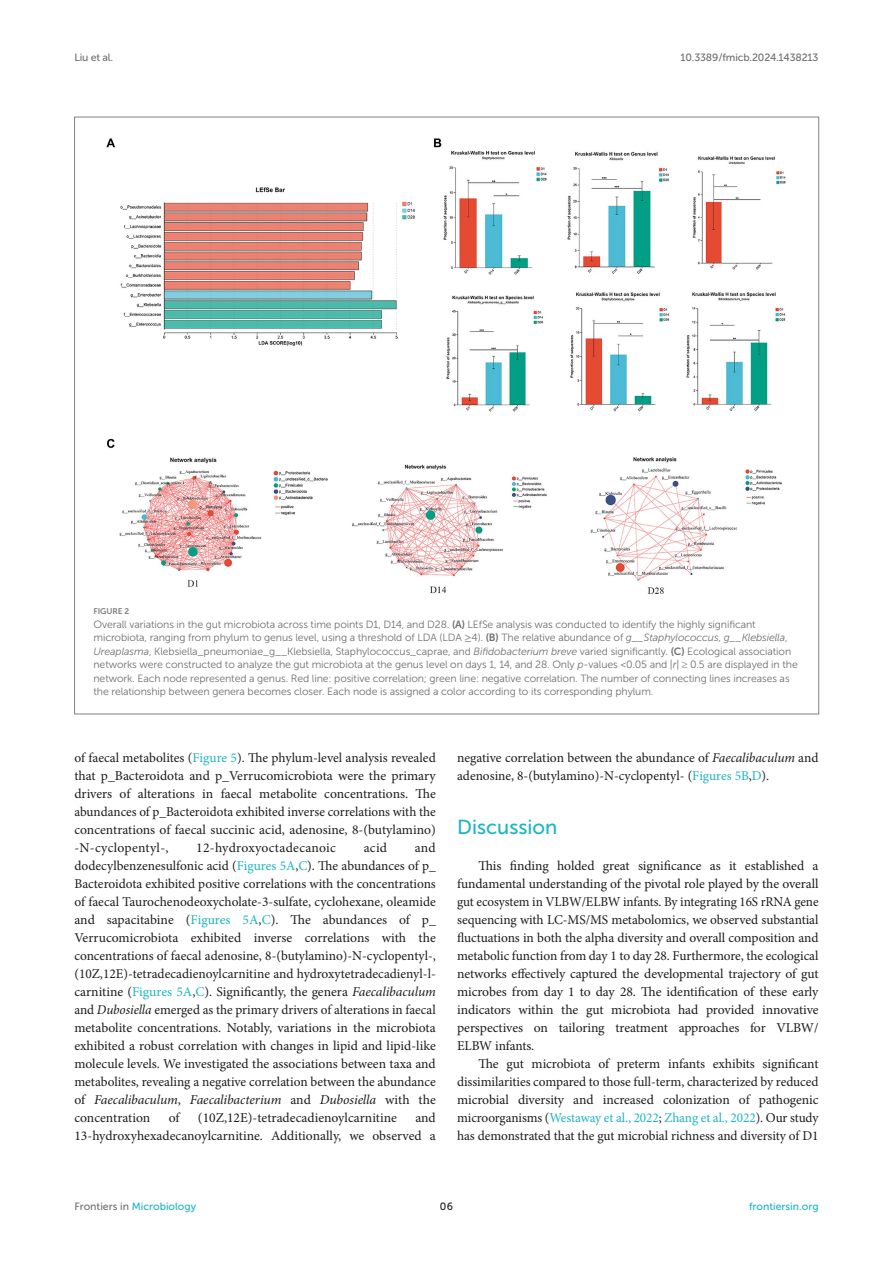
<style>
.page{position:relative;width:893px;height:1263px;background:#fff}
.page>*{position:absolute;margin:0;border:0;box-sizing:border-box;transform-origin:0 0}
.HEAD_1{font:20.25px "Museo Sans 500";color:#1db5c3}
.TEXT_FLUSH{font:13.5px/18px "Minion Pro";color:#1b1c1b;text-align:justify}
.TEXT{font:13.5px/18px "Minion Pro";letter-spacing:-.005em;color:#1b1c1b;text-align:justify}
.TEXT_FLUSH-2{font:13.5px "Minion Pro";letter-spacing:.02em;color:#1b1c1b}
.FIG_LEG{font:10.5px/13.5px "Museo Sans 300";letter-spacing:-.01em;color:#706f70}
.t1{font:10.5px "Museo Sans 500";color:#1db5c3}
.t2{font:10.5px "Museo Sans 500";letter-spacing:-.015em;color:#706f70}
.t3{font:10.5px "Museo Sans 500";color:#1b1c1b}
.FIG_HD{font:8.25px "Museo Sans 700";letter-spacing:-.01em;color:#7e7f7f}
.s1{font-family:"Museo Sans 700"}
.s2{font-family:"STIX General"}
.s3{font-style:italic}
.s4{color:#1db5c3}
.s5{color:#706f70}
</style>
<div class="page">
<img style="left:106px;top:138px;width:680px;height:456px">
<p class="t2" style="left:74px;top:51px;width:40px">Liu et al.</p>
<p class="t2" style="left:681px;top:51px;width:139px">10.3389/fmicb.2024.1438213</p>
<p class="FIG_HD" style="left:94px;top:607px;width:37px">FIGURE 2</p>
<p class="FIG_LEG" style="left:94px;top:617px;width:706px">Overall variations in the gut microbiota across time points D1, D14, and D28. <span class="s1">(A)</span> LEfSe analysis was conducted to identify the highly significant microbiota, ranging from phylum to genus level, using a threshold of LDA (LDA <span class="s2">≥</span>4). <span class="s1">(B)</span> The relative abundance of <span class="s3">g__Staphylococcus</span>, <span class="s3">g__Klebsiella</span>, <span class="s3">Ureaplasma</span>, Klebsiella_pneumoniae_g__Klebsiella, Staphylococcus_caprae, and <span class="s3">Bifidobacterium breve</span> varied significantly. <span class="s1">(C)</span> Ecological association networks were constructed to analyze the gut microbiota at the genus level on days 1, 14, and 28. Only <span class="s3">p</span>-values &lt;0.05 and |<span class="s3">r</span>| ≥ 0.5 are displayed in the network. Each node represented a genus. Red line: positive correlation; green line: negative correlation. The number of connecting lines increases as the relationship between genera becomes closer. Each node is assigned a color according to its corresponding phylum.</p>
<p class="TEXT_FLUSH" style="left:74px;top:749px;width:363px">of faecal metabolites (<span class="s4">Figure 5</span>). The phylum-level analysis revealed that p_Bacteroidota and p_Verrucomicrobiota were the primary drivers of alterations in faecal metabolite concentrations. The abundances of p_Bacteroidota exhibited inverse correlations with the concentrations of faecal succinic acid, adenosine, 8-(butylamino) -N-cyclopentyl-,</p>
<p class="TEXT_FLUSH" style="left:74px;top:839px;width:363px;text-indent:340px">and dodecylbenzenesulfonic acid (<span class="s4">Figures 5A</span>,<span class="s4">C</span>). The abundances of p_ Bacteroidota exhibited positive correlations with the concentrations of faecal Taurochenodeoxycholate-3-sulfate, cyclohexane, oleamide and sapacitabine (<span class="s4">Figures 5A</span>,<span class="s4">C</span>). The abundances of p_ Verrucomicrobiota exhibited inverse correlations with the concentrations of faecal adenosine, 8-(butylamino)-N-cyclopentyl-, (10Z,12E)-tetradecadienoylcarnitine and hydroxytetradecadienyl-l&shy;carnitine (<span class="s4">Figures 5A</span>,<span class="s4">C</span>). Significantly, the genera <span class="s3">Faecalibaculum </span>and <span class="s3">Dubosiella</span> emerged as the primary drivers of alterations in faecal metabolite concentrations. Notably, variations in the microbiota exhibited a robust correlation with changes in lipid and lipid-like molecule levels. We investigated the associations between taxa and metabolites, revealing a negative correlation between the abundance of <span class="s3">Faecalibaculum</span>, <span class="s3">Faecalibacterium</span> and <span class="s3">Dubosiella</span> with the concentration</p>
<p class="TEXT_FLUSH-2" style="left:196px;top:839px;width:141px">12-hydroxyoctadecanoic</p>
<p class="TEXT_FLUSH" style="left:364px;top:839px;width:25px">acid</p>
<p class="TEXT_FLUSH" style="left:74px;top:1109px;width:363px;text-align:right">and<br>13-hydroxyhexadecanoylcarnitine. Additionally, we observed a</p>
<p class="TEXT_FLUSH" style="left:169px;top:1109px;width:12px">of</p>
<p class="TEXT_FLUSH" style="left:198px;top:1109px;width:200px">(10Z,12E)-tetradecadienoylcarnitine</p>
<p class="TEXT_FLUSH" style="left:457px;top:749px;width:363px">negative correlation between the abundance of <span class="s3">Faecalibaculum</span> and adenosine, 8-(butylamino)-N-cyclopentyl- (<span class="s4">Figures 5B</span>,<span class="s4">D</span>).</p>
<p class="HEAD_1" style="left:457px;top:816px;width:102px">Discussion</p>
<p class="TEXT_FLUSH" style="left:457px;top:857px;width:363px;text-indent:21px">This finding holded great significance as it established a fundamental understanding of the pivotal role played by the overall gut ecosystem in VLBW/ELBW infants. By integrating 16S rRNA gene sequencing with LC-MS/MS metabolomics, we observed substantial fluctuations in both the alpha diversity and overall composition and metabolic function from day 1 to day 28. Furthermore, the ecological networks effectively captured the developmental trajectory of gut microbes from day 1 to day 28. The identification of these early indicators within the gut microbiota had provided innovative perspectives on tailoring treatment approaches for VLBW/ ELBW infants.</p>
<p class="TEXT" style="left:457px;top:1055px;width:363px;text-indent:21px">The gut microbiota of preterm infants exhibits significant dissimilarities compared to those full-term, characterized by reduced microbial diversity and increased colonization of pathogenic microorganisms (<span class="s4">Westaway et al., 2022</span>; <span class="s4">Zhang et al., 2022</span>). Our study has demonstrated that the gut microbial richness and diversity of D1</p>
<p class="t1" style="left:74px;top:1200px;width:123px"><span class="s5">Frontiers in</span> Microbiology</p>
<p class="t3" style="left:440px;top:1200px;width:15px">06</p>
<p class="t1" style="left:749px;top:1200px;width:71px">frontiersin.org</p>
</div>
